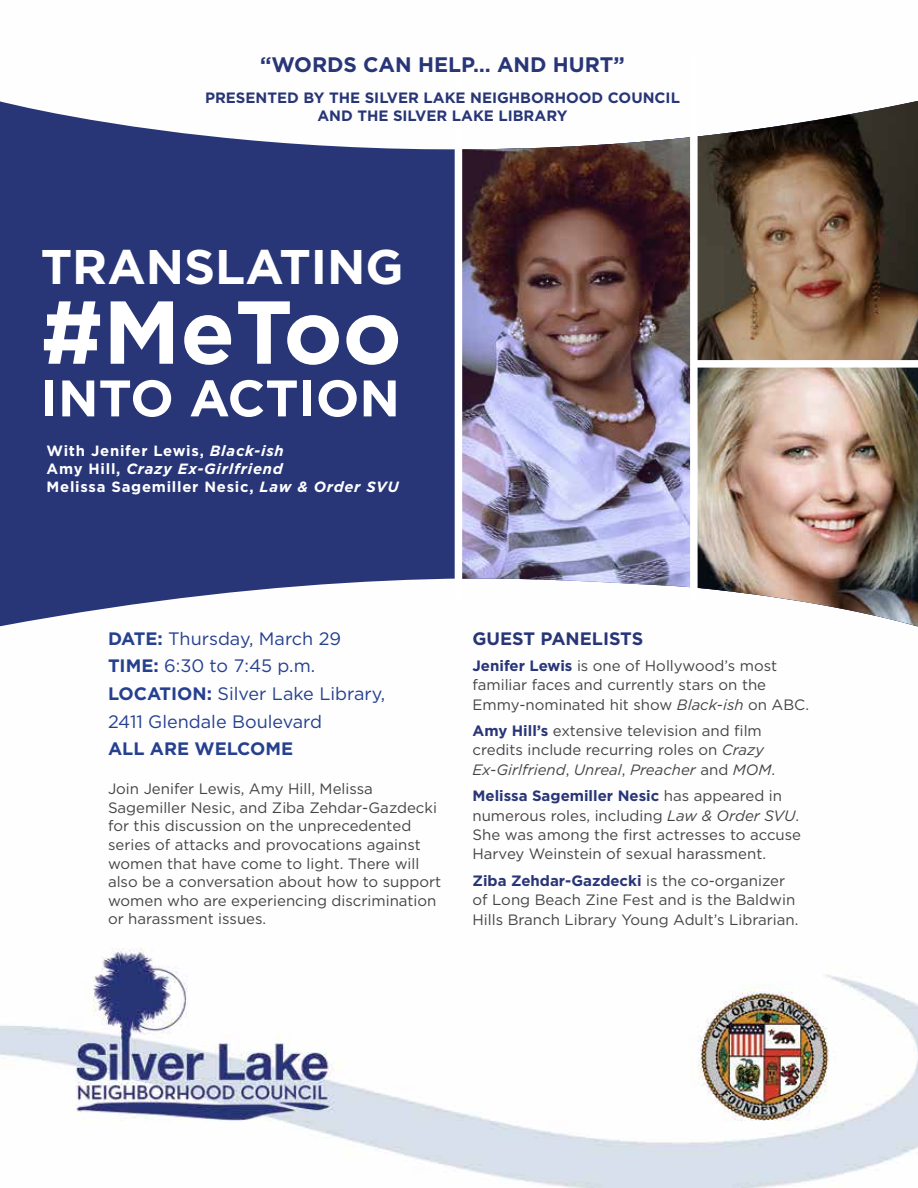
<style>
.page{position:relative;width:918px;height:1188px;background:#fff}
.page>*{position:absolute;margin:0;border:0;box-sizing:border-box;transform-origin:0 0}
.t1{font:700 89.1px "Gotham";color:#fff}
.t2{font:700 51.3px "Gotham";color:#fff}
.t3{font:700 48.6px "Gotham";color:#fff}
.t4{font:700 21px "Gotham";color:#283677}
.t5{font:18px/27.6px "Gotham";color:#25408f}
.t6{font:700 18px "Gotham";color:#283677}
.t7{font:700 18px "Gotham";color:#25408f}
.t8{font:15px/19.5px "Gotham";color:#444}
.t9{font:700 15px/18px "Gotham";color:#283677;text-align:center}
.t10{font:700 14.85px/17.9px "Gotham";letter-spacing:.05em;color:#fff}
.s1{font-style:italic}
.s2{font-weight:700}
.s3{font-weight:700;color:#283677}
</style>
<div class="page">
<img style="left:0;top:626px;width:918px;height:562px">
<svg style="left:0;top:101px;width:690px;height:525px;fill:#283677"></svg>
<img style="left:698px;top:368px;width:220px;height:258px">
<img style="left:462px;top:137px;width:228px;height:450px">
<svg style="left:698px;top:100px;width:220px;height:260px;background:#786351"></svg>
<div style="left:455px;top:54px;width:7px;height:549px;background:#fff"></div>
<h3 class="t4" style="left:260px;top:50px;width:366px">“WORDS CAN HELP… AND HURT”</h3>
<p class="t9" style="left:205px;top:89px;width:476px">PRESENTED BY THE SILVER LAKE NEIGHBORHOOD COUNCIL<br>AND THE SILVER LAKE LIBRARY</p>
<h3 class="t3" style="left:41px;top:235px;width:364px">TRANSLATING</h3>
<h1 class="t1" style="left:41px;top:273px;width:363px">#MeToo</h1>
<h2 class="t2" style="left:41px;top:364px;width:361px">INTO ACTION</h2>
<p class="t10" style="left:47px;top:442px;width:354px">With Jenifer Lewis, <span class="s1">Black-ish<br></span>Amy Hill, <span class="s1">Crazy Ex-Girlfriend<br></span>Melissa Sagemiller Nesic, <span class="s1">Law &amp; Order SVU</span></p>
<p class="t5" style="left:108px;top:624px;width:279px"><span class="s2">DATE:</span> Thursday, March 29<br><span class="s2">TIME:</span> 6:30 to 7:45 p.m.<br><span class="s2">LOCATION:</span> Silver Lake Library,<br>2411 Glendale Boulevard</p>
<p class="t7" style="left:108px;top:737px;width:187px">ALL ARE WELCOME</p>
<p class="t8" style="left:108px;top:779px;width:335px;line-height:18.6px">Join Jenifer Lewis, Amy Hill, Melissa Sagemiller Nesic, and Ziba Zehdar-Gazdecki for this discussion on the unprecedented series of attacks and provocations against women that have come to light. There will also be a conversation about how to support women who are experiencing discrimination or harassment issues.</p>
<p class="t6" style="left:472px;top:626px;width:172px">GUEST PANELISTS</p>
<p class="t8" style="left:472px;top:655px;width:338px"><span class="s3">Jenifer Lewis</span> is one of Hollywood’s most familiar faces and currently stars on the<br>Emmy-nominated hit show <span class="s1">Black-ish</span> on ABC.</p>
<p class="t8" style="left:472px;top:721px;width:304px"><span class="s3">Amy Hill’s</span> extensive television and film credits include recurring roles on <span class="s1">Crazy<br>Ex-Girlfriend</span>, <span class="s1">Unreal</span>, <span class="s1">Preacher</span> and <span class="s1">MOM</span>.</p>
<p class="t8" style="left:472px;top:786px;width:330px"><span class="s3">Melissa Sagemiller Nesic</span> has appeared in numerous roles, including <span class="s1">Law &amp; Order SVU</span>.<br>She was among the first actresses to accuse Harvey Weinstein of sexual harassment.</p>
<p class="t8" style="left:472px;top:870px;width:327px"><span class="s3">Ziba Zehdar-Gazdecki</span> is the co-organizer of Long Beach Zine Fest and is the Baldwin<br>Hills Branch Library Young Adult’s Librarian.</p>
</div>
